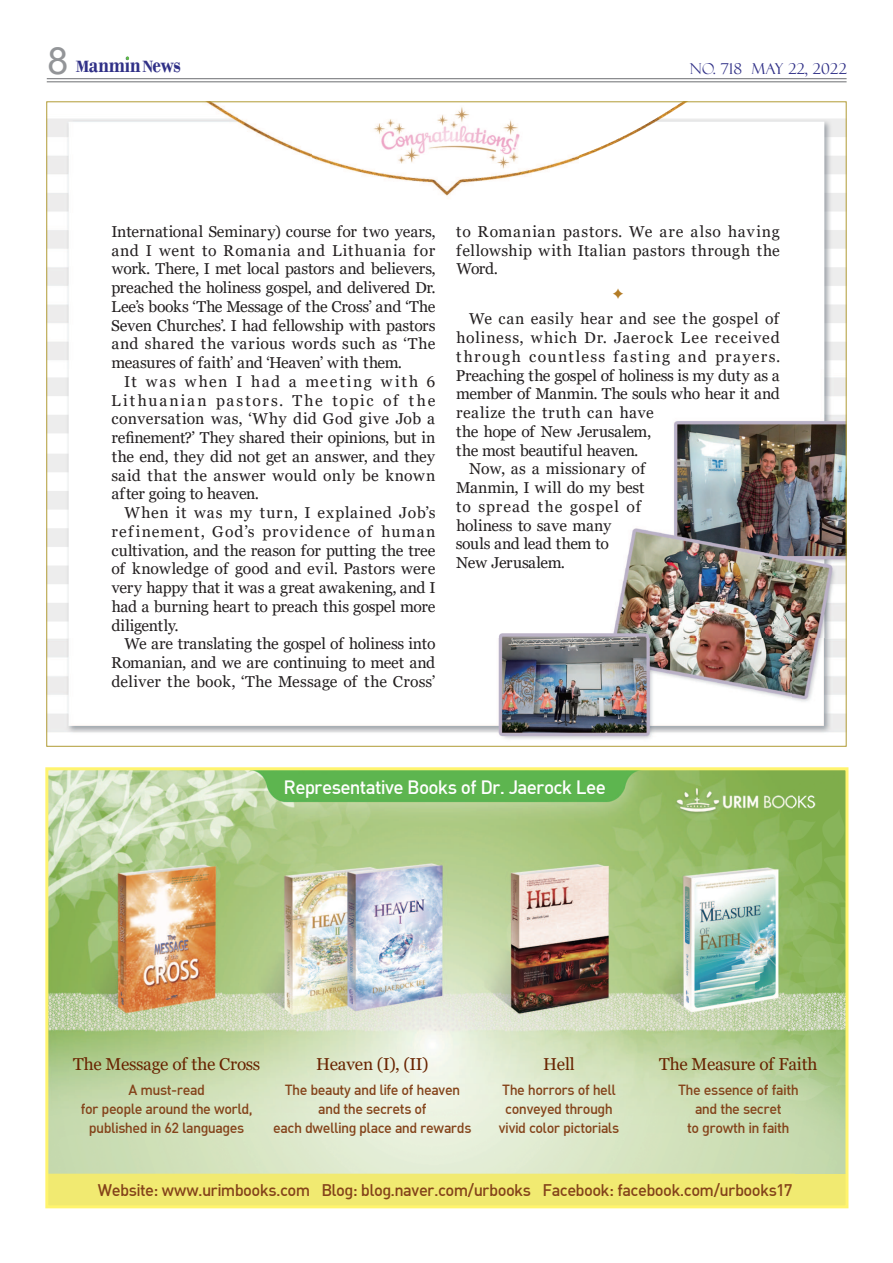
<style>
.page{position:relative;width:893px;height:1263px;background:#fff}
.page>*{position:absolute;margin:0;border:0;box-sizing:border-box;transform-origin:0 0}
.t1{font:700 23.7px "Bodoni";color:#303087;scale:.82 1}
.t2{font:18.9px "Dinmed";letter-spacing:-.04em;color:#fff}
.t3{font:17.25px "Georgia";letter-spacing:-.015em;color:#682300}
.t4{font:700 17.1px "Bodoni";color:#303087}
.t5{font:16.5px "Dinmed";letter-spacing:-.035em;color:#84431a}
.t6{font:15.75px/18.8px "Georgia";letter-spacing:.005em;color:#231f20;text-align:justify}
.t7{font:15.75px "Georgia";letter-spacing:-.015em;color:#231f20}
.t8{font:15.75px "Georgia";letter-spacing:.055em;color:#231f20}
.t9{font:15.75px "Georgia";letter-spacing:-.025em;color:#231f20}
.t10{font:15.75px "Georgia";letter-spacing:-.02em;color:#231f20}
.t11{font:15.75px "Georgia";letter-spacing:.09em;color:#231f20}
.t12{font:15.75px "Georgia";letter-spacing:.03em;color:#231f20}
.t13{font:15.75px "Georgia";letter-spacing:.04em;color:#231f20}
.t14{font:15.45px "Chosunilbo NM KS Cms UHC H";color:#b37c26}
.t15{font:15px "Felix Titling";letter-spacing:.02em;color:#303087}
.t16{font:14.4px/19.2px "Dinmed";letter-spacing:-.035em;color:#84431a;text-align:center}
.s1{font-family:"Arial";font-weight:400;font-size:37.5px;color:#939598}
.s2{font-size:17.1px}
</style>
<div class="page">
<hr style="left:47px;top:78px;width:799px;height:1px;background:#6d6e71">
<hr style="left:47px;top:82px;width:799px;height:1px;background:#6d6e71">
<svg style="left:126px;top:56px;width:3px;height:4px"></svg>
<img style="left:48px;top:103px;width:796px;height:636px">
<img style="left:49px;top:771px;width:795px;height:433px">
<div style="left:45px;top:767px;width:803px;height:441px;border:3px solid #fff46e"></div>
<h1 class="t1" style="left:48px;top:50px;width:164px"><span class="s1">8</span> <span class="s2">M</span>anmin ews</h1>
<p class="t4" style="left:142px;top:56px;width:12px">N</p>
<p class="t15" style="left:689px;top:62px;width:158px">No. 718 May 22, 2022</p>
<p class="t6" style="left:111px;top:223px;width:326px">International Seminary) course for two years, and I went to Romania and Lithuania for work. There, I met local pastors and believers, preached the holiness gospel, and delivered Dr.<br>Lee’s books ‘The Message of the Cross’ and ‘The Seven Churches’. I had fellowship with pastors and shared the various words such as ‘The measures of faith’ and ‘Heaven’ with them.</p>
<p class="t6" style="left:111px;top:373px;width:326px;text-indent:13px">It was when I had a meeting with 6<br>Lithuanian pastors. The topic of the conversation was, ‘Why did God give Job a refinement?’ They shared their opinions, but in the end, they did not get an answer, and they said that the answer would only be known after going to heaven.</p>
<p class="t6" style="left:111px;top:504px;width:325px;text-indent:13px">When it was my turn, I explained Job’s refinement, God’s providence of human cultivation, and the reason for putting the tree of knowledge of good and evil. Pastors were very happy that it was a great awakening, and I had a burning heart to preach this gospel more diligently.</p>
<p class="t6" style="left:111px;top:636px;width:326px;text-indent:13px">We are translating the gospel of holiness into Romanian, and we are continuing to meet and deliver the book, ‘The Message of the Cross’</p>
<p class="t6" style="left:456px;top:223px;width:325px">to Romanian pastors. We are also having fellowship with Italian pastors through the Word.</p>
<p class="t14" style="left:611px;top:286px;width:15px">࢕</p>
<p class="t12" style="left:469px;top:312px;width:311px">We can easily hear and see the gospel of</p>
<p class="t8" style="left:456px;top:331px;width:325px">holiness, which Dr. Jaerock Lee received</p>
<p class="t11" style="left:456px;top:350px;width:325px">through countless fasting and prayers.</p>
<p class="t7" style="left:456px;top:369px;width:325px">Preaching the gospel of holiness is my duty as a</p>
<p class="t10" style="left:456px;top:387px;width:325px">member of Manmin. The souls who hear it and</p>
<p class="t13" style="left:456px;top:406px;width:199px">realize the truth can have</p>
<p class="t9" style="left:456px;top:425px;width:196px">the hope of New Jerusalem,</p>
<p class="t7" style="left:456px;top:444px;width:184px">the most beautiful heaven.</p>
<p class="t6" style="left:469px;top:461px;width:178px">Now, as a missionary of</p>
<p class="t6" style="left:456px;top:480px;width:190px">Manmin, I will do my best</p>
<p class="t8" style="left:456px;top:500px;width:186px">to spread the gospel of</p>
<p class="t6" style="left:456px;top:517px;width:156px">holiness to save many</p>
<p class="t9" style="left:456px;top:537px;width:154px">souls and lead them to</p>
<p class="t9" style="left:456px;top:556px;width:110px">New Jerusalem.</p>
<p class="t2" style="left:283px;top:778px;width:324px">Representative Books of Dr. Jaerock Lee</p>
<p class="t3" style="left:73px;top:1057px;width:189px">The Message of the Cross</p>
<p class="t16" style="left:81px;top:1081px;width:173px">A must-read<br>for people around the world, published in 62 languages</p>
<p class="t3" style="left:316px;top:1057px;width:114px">Heaven (I), (II)</p>
<p class="t16" style="left:273px;top:1081px;width:200px">The beauty and life of heaven and the secrets of<br>each dwelling place and rewards</p>
<p class="t3" style="left:543px;top:1057px;width:33px">Hell</p>
<p class="t16" style="left:499px;top:1081px;width:122px">The horrors of hell conveyed through vivid color pictorials</p>
<p class="t3" style="left:659px;top:1057px;width:160px">The Measure of Faith</p>
<p class="t16" style="left:678px;top:1081px;width:122px">The essence of faith and the secret<br>to growth in faith</p>
<p class="t5" style="left:98px;top:1183px;width:696px">Website: www.urimbooks.com Blog: blog.naver.com/urbooks Facebook: facebook.com/urbooks17</p>
</div>
